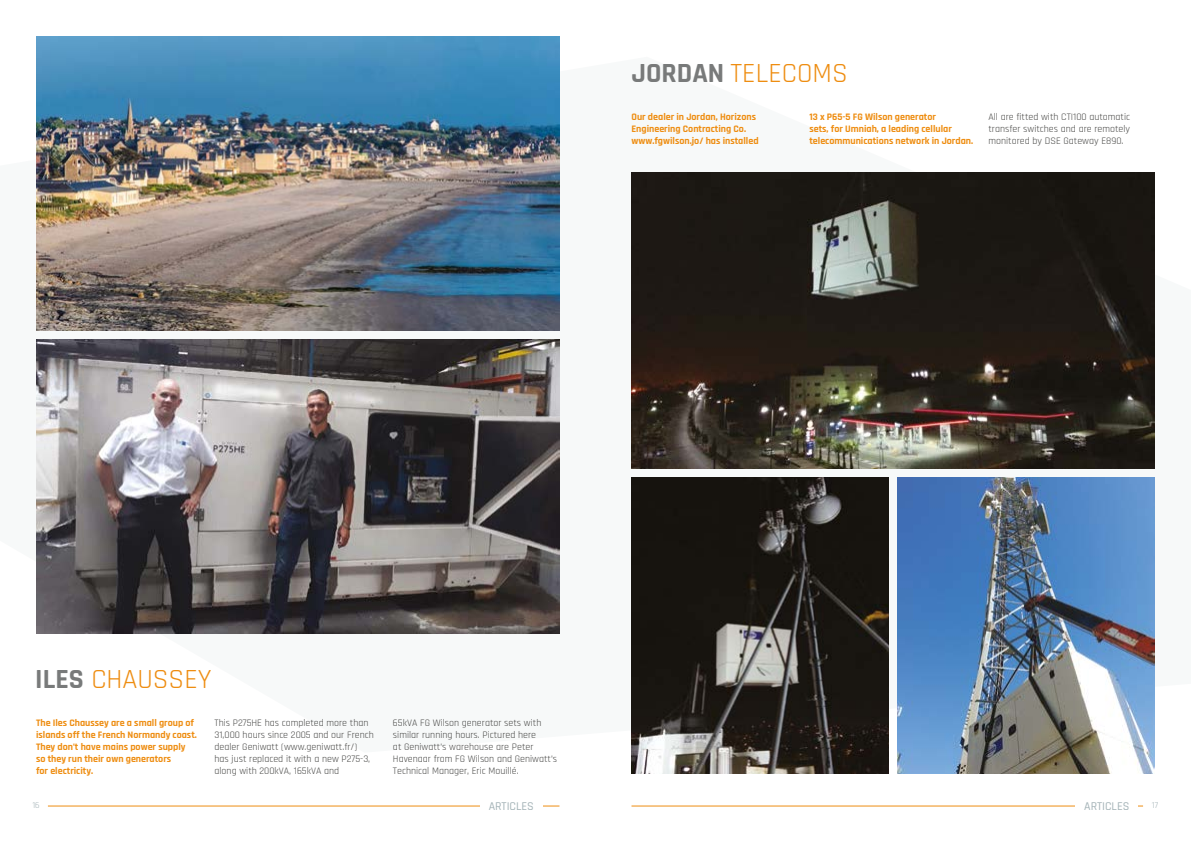
<style>
.page{position:relative;width:1191px;height:842px;background:#fff}
.page>*{position:absolute;margin:0;border:0;box-sizing:border-box;transform-origin:0 0}
.t1{font:28px "Rajdhani";color:#ee8d11}
.t2{font:500 12px "Rajdhani";color:#a4b3b7}
.t3{font:10px/12px "Rajdhani";color:#464644}
.t4{font:700 10px/12px "Rajdhani";color:#ee8d11}
.t5{font:9px "Rajdhani";color:#a4b3b7}
.s1{font-weight:700;color:#787a7a}
</style>
<div class="page">
<hr style="left:48px;top:806px;width:511px;height:1px;background:#ee8d11">
<hr style="left:631px;top:806px;width:512px;height:1px;background:#ee8d11">
<img style="left:631px;top:173px;width:524px;height:296px">
<img style="left:632px;top:478px;width:257px;height:296px">
<img style="left:897px;top:478px;width:258px;height:296px">
<div style="left:1075px;top:790px;width:63px;height:28px;background:#fff"></div>
<img style="left:36px;top:36px;width:523px;height:295px">
<img style="left:36px;top:339px;width:523px;height:295px">
<div style="left:480px;top:790px;width:62px;height:28px;background:#fff"></div>
<h1 class="t1" style="left:631px;top:57px;width:218px"><span class="s1">JORDAN</span> TELECOMS</h1>
<p class="t4" style="left:631px;top:111px;width:129px">Our dealer in Jordan, Horizons<br>Engineering Contracting Co. www.fgwilson.jo/ has installed</p>
<p class="t4" style="left:809px;top:111px;width:165px">13 x P65-5 FG Wilson generator<br>sets, for Umniah, a leading cellular telecommunications network in Jordan.</p>
<p class="t3" style="left:988px;top:111px;width:143px;text-align:justify">All are fitted with CTI100 automatic transfer switches and are remotely monitored by DSE Gateway E890.</p>
<h1 class="t1" style="left:35px;top:663px;width:178px"><span class="s1">ILES</span> CHAUSSEY</h1>
<p class="t4" style="left:36px;top:717px;width:162px">The Iles Chaussey are a small group of islands off the French Normandy coast.<br>They don’t have mains power supply so they run their own generators<br>for electricity.</p>
<p class="t3" style="left:214px;top:717px;width:161px">This P275HE has completed more than 31,000 hours since 2005 and our French dealer Geniwatt (www.geniwatt.fr/) has just replaced it with a new P275-3, along with 200kVA, 165kVA and</p>
<p class="t3" style="left:393px;top:717px;width:166px">65kVA FG Wilson generator sets with similar running hours. Pictured here<br>at Geniwatt’s warehouse are Peter Havenaar from FG Wilson and Geniwatt’s Technical Manager, Eric Mouillé.</p>
<p class="t2" style="left:489px;top:799px;width:47px">ARTICLES</p>
<p class="t2" style="left:1084px;top:799px;width:47px">ARTICLES</p>
<p class="t5" style="left:32px;top:800px;width:9px">16</p>
<p class="t5" style="left:1151px;top:800px;width:8px">17</p>
</div>
